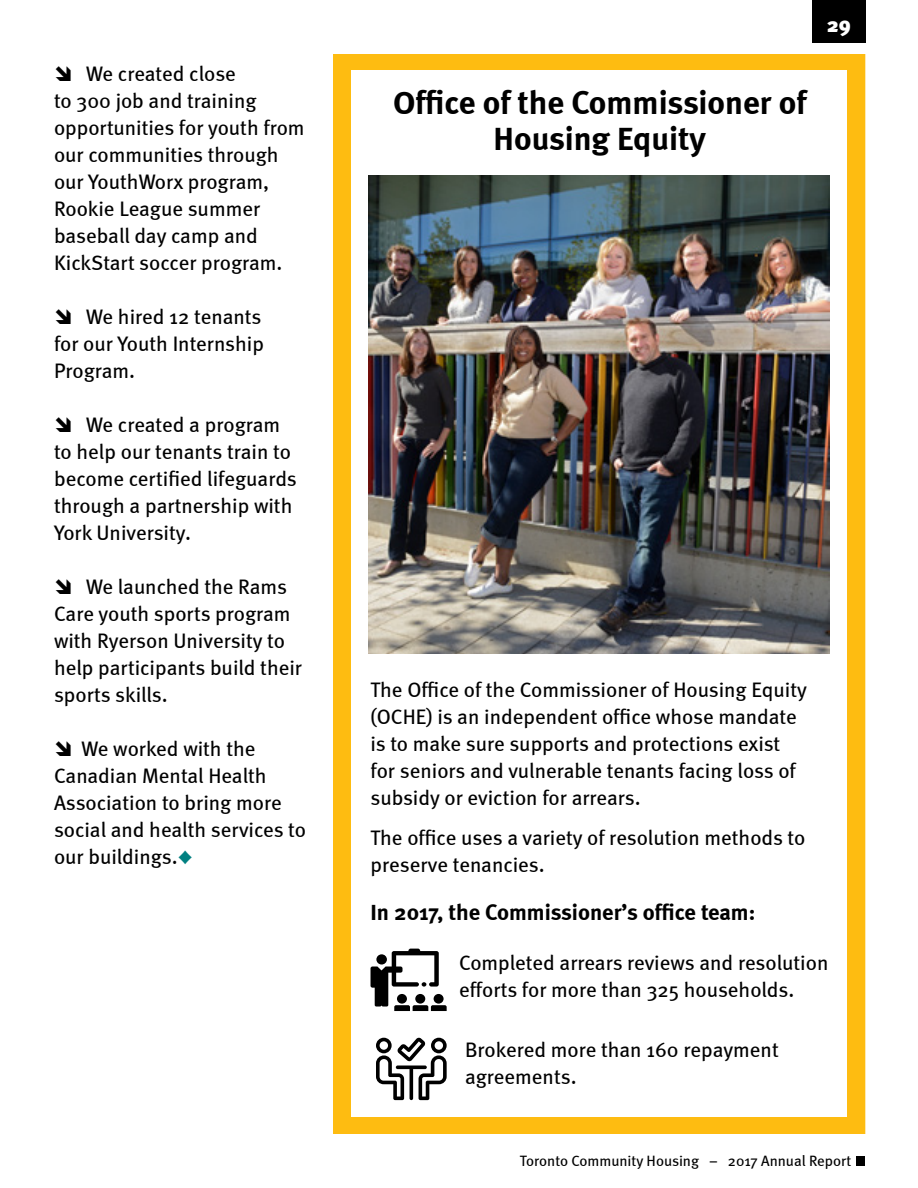
<style>
.page{position:relative;width:918px;height:1188px;background:#fff}
.page>*{position:absolute;margin:0;border:0;box-sizing:border-box;transform-origin:0 0}
.TCHC_Header_Light__B{font:700 33px/36px "Meta";color:#000;text-align:center}
.TCHC_Body_Header_-_2{font:700 22.5px "Meta";color:#000}
.PK_-_body_text_black{font:21px/27px "Meta";color:#000}
.TCHC_Body_Content_Bl{font:21px/27px "Meta";color:#000}
.t1{font:900 21px "Meta";color:#fff}
.t2{font:15px "Meta";color:#000}
.s1{font-family:"Arial";font-size:22.5px;color:#008081}
</style>
<div class="page">
<div style="left:333px;top:54px;width:532px;height:1080px;background:#febc11"></div>
<div style="left:351px;top:71px;width:496px;height:1046px;background:#fff"></div>
<svg style="left:376px;top:1037px;width:71px;height:63px"></svg>
<div style="left:812px;top:0;width:53px;height:42px;background:#000"></div>
<svg style="left:371px;top:949px;width:76px;height:62px"></svg>
<img style="left:369px;top:176px;width:460px;height:478px">
<div style="left:857px;top:1157px;width:8px;height:9px;background:#000"></div>
<p class="PK_-_body_text_black" style="left:54px;top:60px;width:252px;text-indent:32px">We created close<br>to 300 job and training opportunities for youth from our communities through our YouthWorx program,<br>Rookie League summer baseball day camp and<br>KickStart soccer program.</p>
<p class="PK_-_body_text_black" style="left:54px;top:303px;width:212px;text-indent:32px">We hired 12 tenants for our Youth Internship<br>Program.</p>
<p class="PK_-_body_text_black" style="left:54px;top:411px;width:244px;text-indent:32px">We created a program to help our tenants train to become certified lifeguards through a partnership with<br>York University.</p>
<p class="PK_-_body_text_black" style="left:54px;top:573px;width:250px;text-indent:32px">We launched the Rams<br>Care youth sports program with Ryerson University to help participants build their sports skills.</p>
<p class="PK_-_body_text_black" style="left:54px;top:735px;width:254px;text-indent:28px">We worked with the<br>Canadian Mental Health<br>Association to bring more social and health services to our buildings.<span class="s1">♦</span></p>
<p class="t1" style="left:827px;top:12px;width:26px">29</p>
<h1 class="TCHC_Header_Light__B" style="left:393px;top:84px;width:415px">Office of the Commissioner of<br>Housing Equity</h1>
<p class="TCHC_Body_Content_Bl" style="left:371px;top:676px;width:438px">The Office of the Commissioner of Housing Equity (OCHE) is an independent office whose mandate is to make sure supports and protections exist for seniors and vulnerable tenants facing loss of subsidy or eviction for arrears.</p>
<p class="TCHC_Body_Content_Bl" style="left:371px;top:824px;width:436px">The office uses a variety of resolution methods to preserve tenancies.</p>
<h2 class="TCHC_Body_Header_-_2" style="left:371px;top:899px;width:386px">In 2017, the Commissioner’s office team:</h2>
<p class="TCHC_Body_Content_Bl" style="left:459px;top:949px;width:371px">Completed arrears reviews and resolution efforts for more than 325 households.</p>
<p class="TCHC_Body_Content_Bl" style="left:465px;top:1036px;width:315px">Brokered more than 160 repayment agreements.</p>
<p class="t2" style="left:520px;top:1152px;width:333px">Toronto Community Housing – 2017 Annual Report</p>
</div>
